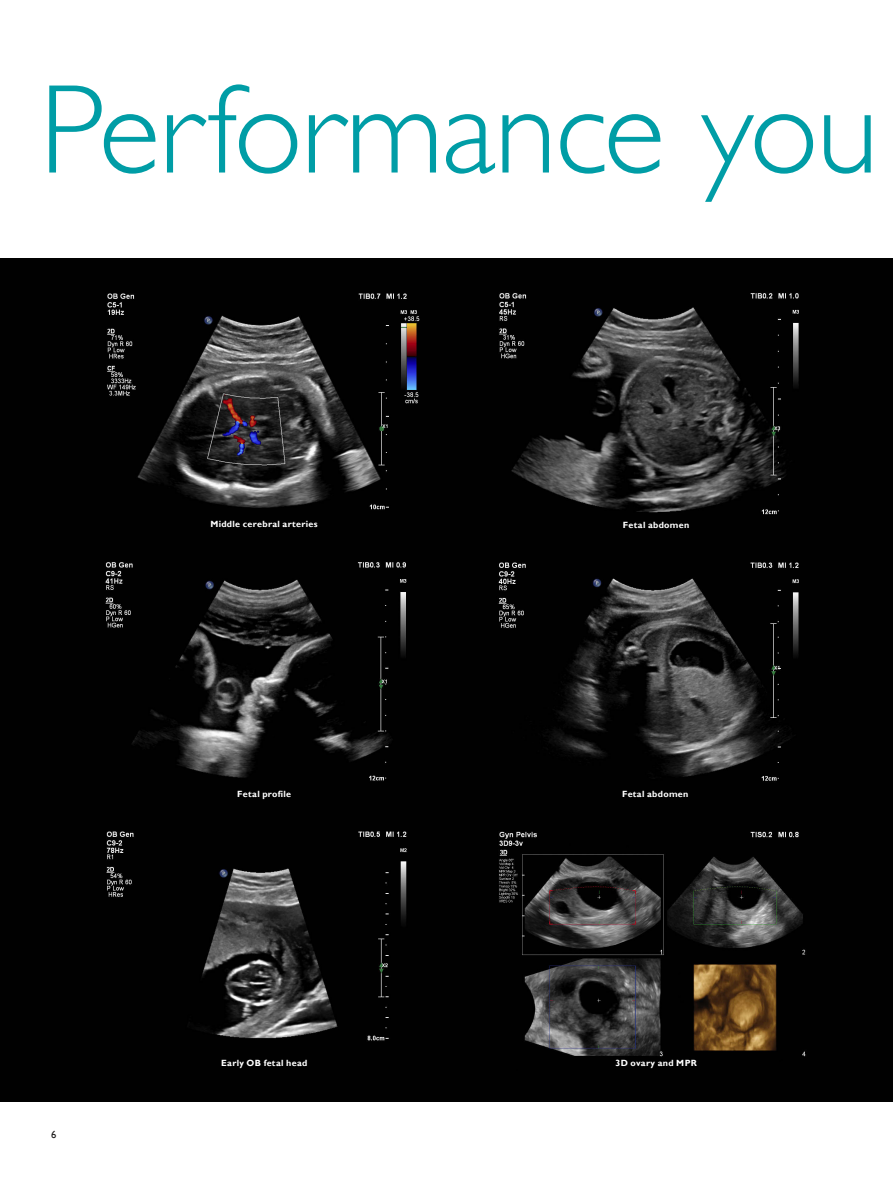
<style>
.page{position:relative;width:893px;height:1188px;background:#fff}
.page>*{position:absolute;margin:0;border:0;box-sizing:border-box;transform-origin:0 0}
._2_4_Main_heading_4{font:127.5px "Gill Sans Alt One WGL Light";letter-spacing:-.015em;color:#009da6}
.t1{font:10.5px "Gill Sans Alt One WGL";color:#1a1818}
.Clinical_image_capti{font:700 9px "Gill Sans Alt One WGL";letter-spacing:.035em;color:#fff}
</style>
<div class="page">
<div style="left:0;top:258px;width:893px;height:843px;background:#010101"></div>
<img style="left:106px;top:831px;width:301px;height:210px">
<img style="left:499px;top:293px;width:300px;height:222px">
<img style="left:105px;top:562px;width:302px;height:219px">
<img style="left:498px;top:562px;width:301px;height:219px">
<img style="left:499px;top:831px;width:307px;height:226px">
<img style="left:107px;top:293px;width:313px;height:217px">
<p class="_2_4_Main_heading_4" style="left:39px;top:46px;width:841px">Performance you</p>
<p class="Clinical_image_capti" style="left:210px;top:518px;width:109px">Middle cerebral arteries</p>
<p class="Clinical_image_capti" style="left:623px;top:518px;width:68px">Fetal abdomen</p>
<p class="Clinical_image_capti" style="left:237px;top:788px;width:55px">Fetal profile</p>
<p class="Clinical_image_capti" style="left:622px;top:788px;width:68px">Fetal abdomen</p>
<p class="t1" style="left:51px;top:1127px;width:7px">6</p>
<p class="Clinical_image_capti" style="left:221px;top:1057px;width:88px">Early OB fetal head</p>
<p class="Clinical_image_capti" style="left:615px;top:1057px;width:83px">3D ovary and MPR</p>
</div>
